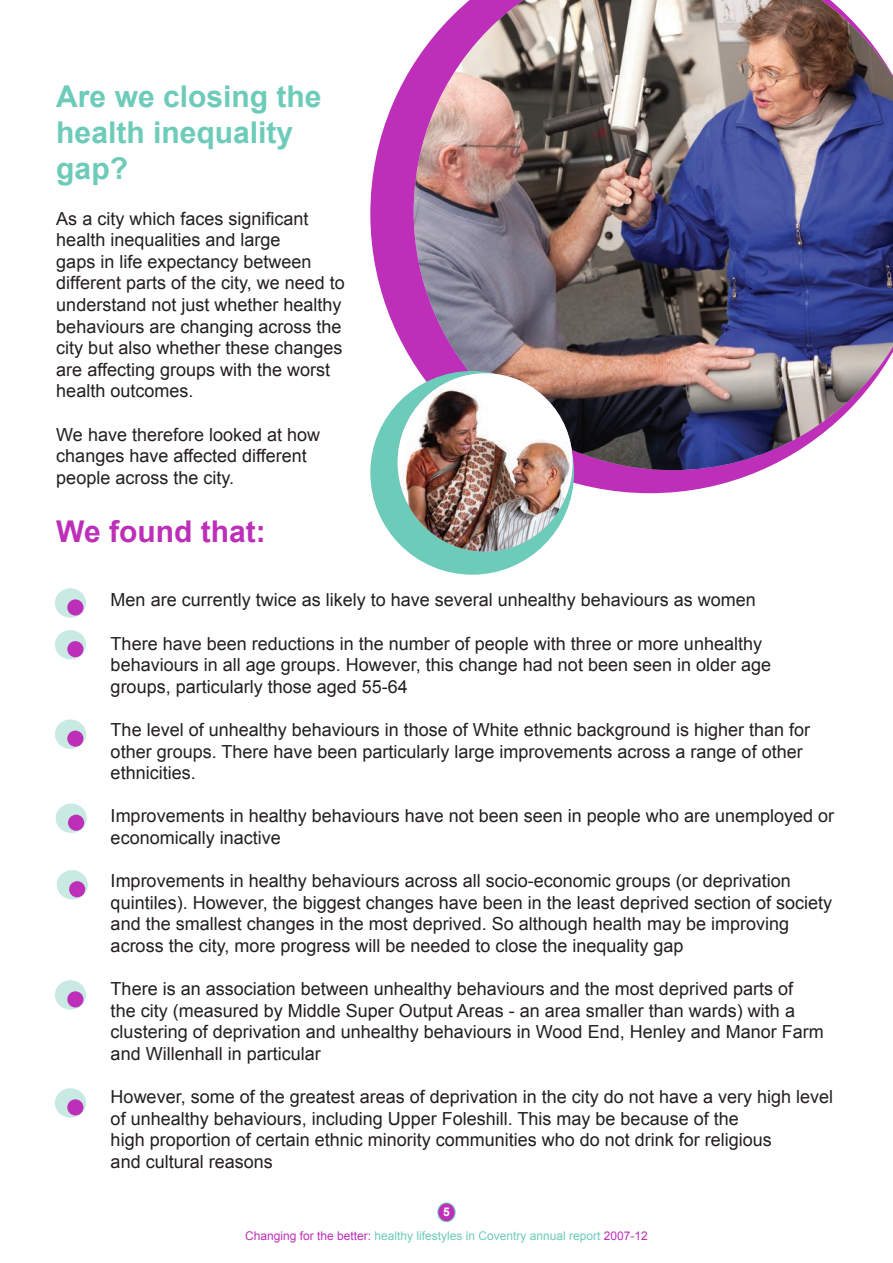
<style>
.page{position:relative;width:893px;height:1263px;background:#fff}
.page>*{position:absolute;margin:0;border:0;box-sizing:border-box;transform-origin:0 0}
.t1{font:700 30px/36px "Arial";color:#6dcbb9}
.t2{font:700 30px "Arial";color:#bd2fb9}
.t3{font:18px/21.6px "Arial";color:#231f20}
.t4{font:12px/24px "Arial";color:#6dcbb9;text-align:center}
.s1{font-weight:700;color:#fff}
.s2{color:#bd2fb9}
</style>
<div class="page">
<div style="left:438px;top:1203px;width:17px;height:19px;background:#bd2fb9;border-radius:50%"></div>
<div style="left:437px;top:1202px;width:18px;height:20px;border:1px solid #6dcbb9;border-radius:50%"></div>
<svg style="left:370px;top:63px;width:392px;height:430px;fill:#bd2fb9"></svg>
<img style="left:414px;top:0;width:479px;height:470px">
<div style="left:54px;top:588px;width:33px;height:30px;background:#c9eae3;border-radius:50%"></div>
<div style="left:54px;top:587px;width:33px;height:32px;border:1px solid #fff;border-radius:50%"></div>
<div style="left:67px;top:599px;width:16px;height:16px;background:#bd2fb9;border-radius:50%"></div>
<div style="left:54px;top:629px;width:33px;height:31px;background:#c9eae3;border-radius:50%"></div>
<div style="left:54px;top:629px;width:33px;height:31px;border:1px solid #fff;border-radius:50%"></div>
<div style="left:67px;top:641px;width:16px;height:16px;background:#bd2fb9;border-radius:50%"></div>
<div style="left:54px;top:719px;width:33px;height:30px;background:#c9eae3;border-radius:50%"></div>
<div style="left:54px;top:718px;width:33px;height:32px;border:1px solid #fff;border-radius:50%"></div>
<div style="left:67px;top:730px;width:16px;height:17px;background:#bd2fb9;border-radius:50%"></div>
<div style="left:55px;top:803px;width:32px;height:30px;background:#c9eae3;border-radius:50%"></div>
<div style="left:55px;top:803px;width:33px;height:31px;border:1px solid #fff;border-radius:50%"></div>
<div style="left:68px;top:815px;width:16px;height:16px;background:#bd2fb9;border-radius:50%"></div>
<div style="left:56px;top:869px;width:32px;height:31px;background:#c9eae3;border-radius:50%"></div>
<div style="left:56px;top:869px;width:33px;height:31px;border:1px solid #fff;border-radius:50%"></div>
<div style="left:69px;top:881px;width:16px;height:16px;background:#bd2fb9;border-radius:50%"></div>
<div style="left:54px;top:980px;width:33px;height:30px;background:#c9eae3;border-radius:50%"></div>
<div style="left:54px;top:979px;width:33px;height:31px;border:1px solid #fff;border-radius:50%"></div>
<div style="left:67px;top:991px;width:16px;height:16px;background:#bd2fb9;border-radius:50%"></div>
<div style="left:54px;top:1088px;width:33px;height:30px;background:#c9eae3;border-radius:50%"></div>
<div style="left:54px;top:1087px;width:33px;height:31px;border:1px solid #fff;border-radius:50%"></div>
<div style="left:67px;top:1099px;width:16px;height:16px;background:#bd2fb9;border-radius:50%"></div>
<div style="left:370px;top:371px;width:204px;height:204px;background:#6dcbb9;border-radius:50%"></div>
<img style="left:398px;top:373px;width:175px;height:178px">
<p class="t1" style="left:56px;top:78px;width:267px">Are we closing the health inequality gap?</p>
<p class="t3" style="left:56px;top:208px;width:290px">As a city which faces significant health inequalities and large<br>gaps in life expectancy between different parts of the city, we need to understand not just whether healthy behaviours are changing across the city but also whether these changes are affecting groups with the worst health outcomes.</p>
<p class="t3" style="left:56px;top:424px;width:265px">We have therefore looked at how changes have affected different people across the city.</p>
<p class="t2" style="left:56px;top:514px;width:211px">We found that:</p>
<p class="t3" style="left:111px;top:589px;width:647px">Men are currently twice as likely to have several unhealthy behaviours as women</p>
<p class="t3" style="left:111px;top:633px;width:662px">There have been reductions in the number of people with three or more unhealthy behaviours in all age groups. However, this change had not been seen in older age</p>
<p class="t3" style="left:111px;top:676px;width:299px">groups, particularly those aged 55-64</p>
<p class="t3" style="left:111px;top:719px;width:701px">The level of unhealthy behaviours in those of White ethnic background is higher than for other groups. There have been particularly large improvements across a range of other ethnicities.</p>
<p class="t3" style="left:111px;top:805px;width:725px">Improvements in healthy behaviours have not been seen in people who are unemployed or economically inactive</p>
<p class="t3" style="left:111px;top:870px;width:682px">Improvements in healthy behaviours across all socio-economic groups (or deprivation</p>
<p class="t3" style="left:111px;top:892px;width:723px">quintiles). However, the biggest changes have been in the least deprived section of society and the smallest changes in the most deprived. So although health may be improving across the city, more progress will be needed to close the inequality gap</p>
<p class="t3" style="left:111px;top:978px;width:684px">There is an association between unhealthy behaviours and the most deprived parts of</p>
<p class="t3" style="left:111px;top:1000px;width:715px">the city (measured by Middle Super Output Areas - an area smaller than wards) with a clustering of deprivation and unhealthy behaviours in Wood End, Henley and Manor Farm and Willenhall in particular</p>
<p class="t3" style="left:111px;top:1086px;width:724px">However, some of the greatest areas of deprivation in the city do not have a very high level of unhealthy behaviours, including Upper Foleshill. This may be because of the<br>high proportion of certain ethnic minority communities who do not drink for religious<br>and cultural reasons</p>
<p class="t4" style="left:245px;top:1199px;width:404px"><span class="s1">5<br></span><span class="s2">Changing for the better:</span> healthy lifestyles in Coventry annual report <span class="s2">2007-12</span></p>
</div>
